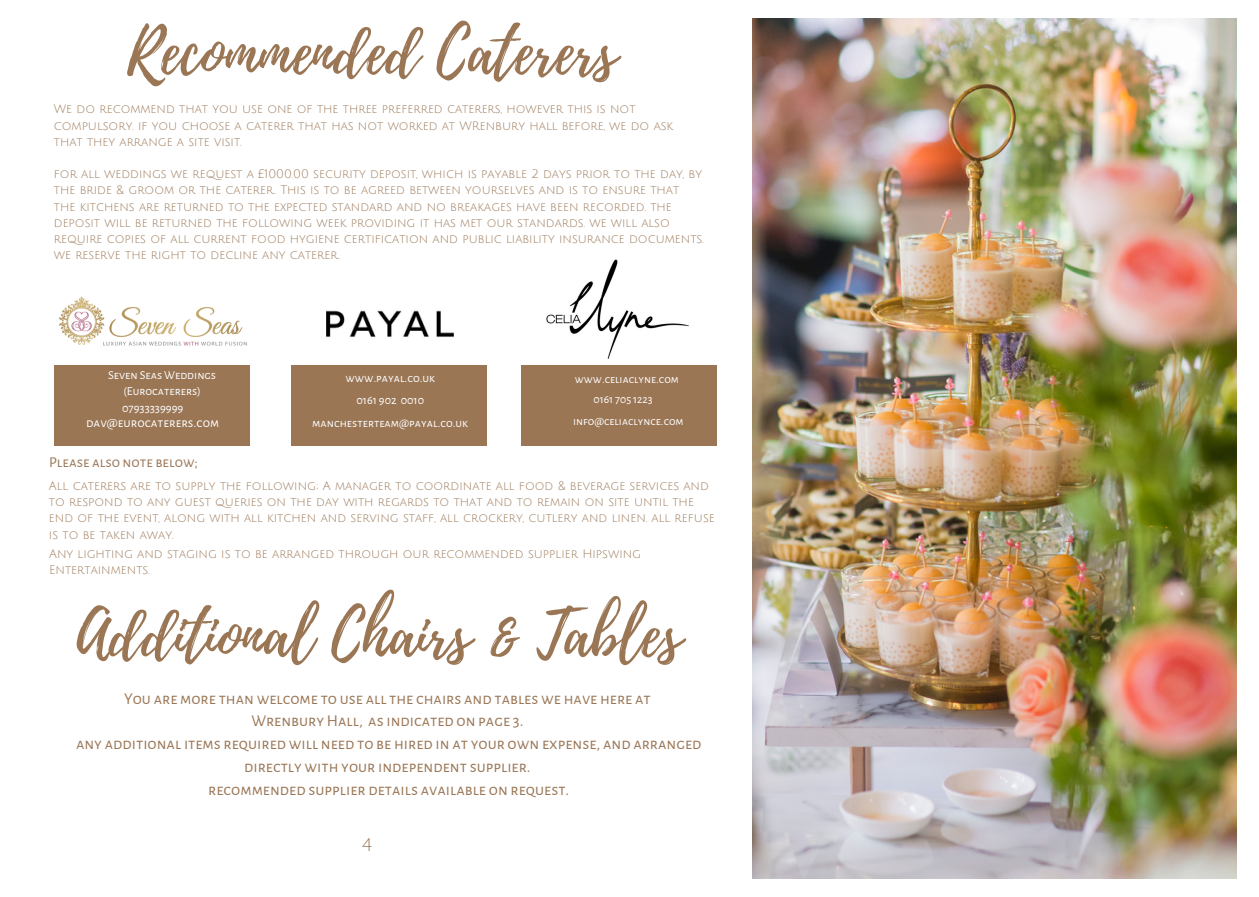
<style>
.page{position:relative;width:1259px;height:897px;background:#fff}
.page>*{position:absolute;margin:0;border:0;box-sizing:border-box;transform-origin:0 0}
.t1{font:63px "Playlist Script";color:#9a7655}
.t2{font:18px "Julius Sans One";color:#9a7655}
.t3{font:16.5px/22.8px "Alegreya Sans SC";color:#9a7655;text-align:center}
.t4{font:15px "Alegreya Sans SC";color:#9a7655}
.t5{font:13.2px "Alegreya Sans SC";color:#fff}
.t6{font:12.45px "Alegreya Sans SC";color:#fff}
.t7{font:12.15px "Alegreya Sans SC";color:#fff}
.t8{font:12px/16.2px "Julius Sans One";color:#9a7655}
.t9{font:11.7px "Alegreya Sans SC";color:#fff}
</style>
<div class="page">
<img style="left:752px;top:18px;width:485px;height:860px">
<img style="left:327px;top:310px;width:127px;height:27px">
<img style="left:546px;top:259px;width:143px;height:99px">
<img style="left:59px;top:296px;width:188px;height:50px">
<div style="left:54px;top:365px;width:195px;height:80px;background:#9a7655"></div>
<div style="left:291px;top:365px;width:195px;height:80px;background:#9a7655"></div>
<div style="left:521px;top:365px;width:196px;height:80px;background:#9a7655"></div>
<p class="t1" style="left:127px;top:7px;width:491px">Recommended Caterers</p>
<p class="t8" style="left:54px;top:101px;width:621px">We do recommend that you use one of the three preferred caterers, however this is not compulsory. if you choose a caterer that has not worked at WRenbury hall before, we do ask that they arrange a site visit.</p>
<p class="t8" style="left:54px;top:166px;width:651px">for all weddings we request a £1000.00 security deposit, which is payable 2 days prior to the day, by the bride &amp; groom or the caterer. This is to be agreed between yourselves and is to ensure that the kitchens are returned to the expected standard and no breakages have been recorded. the deposit will be returned the following week providing it has met our standards. we will also require copies of all current food hygiene certification and public liability insurance documents. we reserve the right to decline any caterer.</p>
<p class="t7" style="left:108px;top:369px;width:109px">Seven Seas Weddings</p>
<p class="t7" style="left:123px;top:385px;width:79px">(Eurocaterers)</p>
<p class="t6" style="left:122px;top:402px;width:63px">07933339999</p>
<p class="t5" style="left:86px;top:417px;width:134px">dav@eurocaterers.com</p>
<p class="t7" style="left:345px;top:372px;width:91px">www.payal.co.uk</p>
<p class="t7" style="left:356px;top:395px;width:69px">0161 902 0010</p>
<p class="t7" style="left:312px;top:417px;width:157px">manchesterteam@payal.co.uk</p>
<p class="t9" style="left:575px;top:374px;width:105px">www.celiaclyne.com</p>
<p class="t9" style="left:593px;top:394px;width:61px">0161 705 1223</p>
<p class="t9" style="left:573px;top:415px;width:112px">info@celiaclynce.com</p>
<p class="t4" style="left:49px;top:455px;width:150px">Please also note below;</p>
<p class="t8" style="left:49px;top:478px;width:667px">All caterers are to supply the following; A manager to coordinate all food &amp; beverage services and to respond to any guest queries on the day with regards to that and to remain on site until the end of the event, along with all kitchen and serving staff, all crockery, cutlery and linen. all refuse is to be taken away.</p>
<p class="t8" style="left:49px;top:546px;width:593px">Any lighting and staging is to be arranged through our recommended supplier Hipswing<br>Entertainments.</p>
<p class="t1" style="left:77px;top:589px;width:606px">Additional Chairs &amp; Tables</p>
<p class="t3" style="left:124px;top:687px;width:528px">You are more than welcome to use all the chairs and tables we have here at</p>
<p class="t3" style="left:251px;top:710px;width:274px">Wrenbury Hall, as indicated on page 3.</p>
<p class="t3" style="left:76px;top:732px;width:627px">any additional items required will need to be hired in at your own expense, and arranged directly with your independent supplier.</p>
<p class="t3" style="left:208px;top:778px;width:362px">recommended supplier details available on request.</p>
<p class="t2" style="left:362px;top:836px;width:11px">4</p>
</div>
